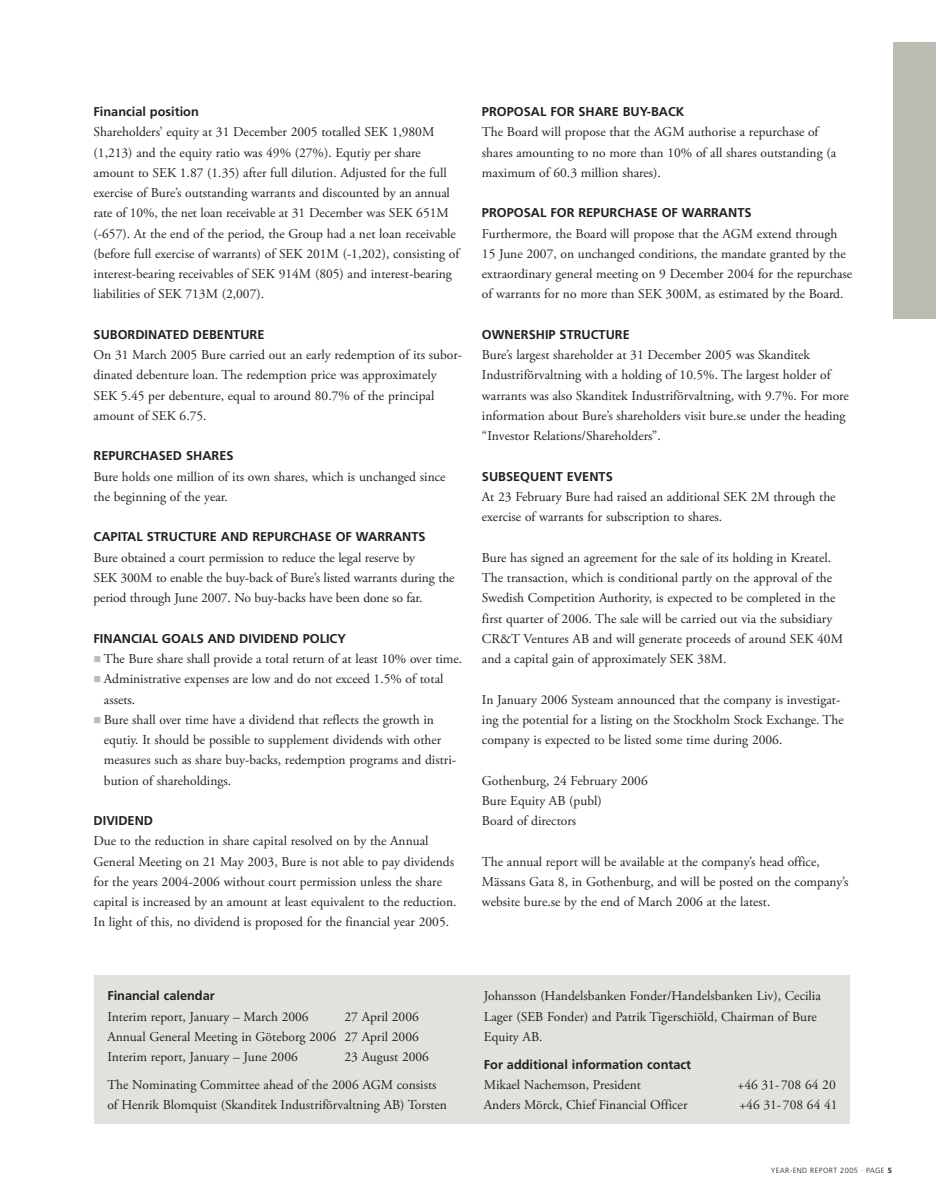
<style>
.page{position:relative;width:936px;height:1191px;background:#fff}
.page>*{position:absolute;margin:0;border:0;box-sizing:border-box;transform-origin:0 0}
.t1{font:13.5px/20.2px "Adobe Garamond Pro";color:#231f20}
.t2{font:700 12.75px "Frutiger";color:#231f20}
.t3{font:300 7.5px "Frutiger";letter-spacing:.05em;color:#231f20}
.s1{color:#bcbcb1}
.s2{font-weight:700}
</style>
<div class="page">
<div style="left:893px;top:43px;width:42px;height:276px;background:#bcbcb1"></div>
<div style="left:95px;top:975px;width:754px;height:148px;background:#e2e2dd"></div>
<p class="t2" style="left:94px;top:104px;width:107px">Financial position</p>
<p class="t1" style="left:94px;top:122px;width:367px">Shareholders’ equity at 31 December 2005 totalled SEK 1,980M (1,213) and the equity ratio was 49% (27%). Equtiy per share amount to SEK 1.87 (1.35) after full dilution. Adjusted for the full exercise of Bure’s outstanding warrants and discounted by an annual rate of 10%, the net loan receivable at 31 December was SEK 651M (-657). At the end of the period, the Group had a net loan receivable (before full exercise of warrants) of SEK 201M (-1,202), consisting of interest-bearing receivables of SEK 914M (805) and interest-bearing liabilities of SEK 713M (2,007).</p>
<p class="t2" style="left:94px;top:327px;width:172px">SUBORDINATED DEBENTURE</p>
<p class="t1" style="left:94px;top:345px;width:370px">On 31 March 2005 Bure carried out an early redemption of its subor&shy;dinated debenture loan. The redemption price was approximately SEK 5.45 per debenture, equal to around 80.7% of the principal amount of SEK 6.75.</p>
<p class="t2" style="left:94px;top:448px;width:141px">REPURCHASED SHARES</p>
<p class="t1" style="left:94px;top:467px;width:353px">Bure holds one million of its own shares, which is unchanged since the beginning of the year.</p>
<p class="t2" style="left:94px;top:529px;width:333px">CAPITAL STRUCTURE AND REPURCHASE OF WARRANTS</p>
<p class="t1" style="left:94px;top:548px;width:362px">Bure obtained a court permission to reduce the legal reserve by<br>SEK 300M to enable the buy-back of Bure’s listed warrants during the period through June 2007. No buy-backs have been done so far.</p>
<p class="t2" style="left:94px;top:631px;width:254px">FINANCIAL GOALS AND DIVIDEND POLICY</p>
<p class="t1" style="left:94px;top:649px;width:370px"><span class="s1">■</span> The Bure share shall provide a total return of at least 10% over time.</p>
<p class="t1" style="left:104px;top:669px;width:341px;text-indent:-10px"><span class="s1">■</span> Administrative expenses are low and do not exceed 1.5% of total assets.</p>
<p class="t1" style="left:104px;top:710px;width:354px;text-indent:-10px"><span class="s1">■</span> Bure shall over time have a dividend that reflects the growth in equtiy. It should be possible to supplement dividends with other measures such as share buy-backs, redemption programs and distri&shy;bution of shareholdings.</p>
<p class="t2" style="left:94px;top:813px;width:61px">DIVIDEND</p>
<p class="t1" style="left:94px;top:831px;width:364px">Due to the reduction in share capital resolved on by the Annual General Meeting on 21 May 2003, Bure is not able to pay dividends for the years 2004-2006 without court permission unless the share capital is increased by an amount at least equivalent to the reduction.<br>In light of this, no dividend is proposed for the financial year 2005.</p>
<p class="t2" style="left:482px;top:104px;width:204px">PROPOSAL FOR SHARE BUY-BACK</p>
<p class="t1" style="left:482px;top:122px;width:356px">The Board will propose that the AGM authorise a repurchase of shares amounting to no more than 10% of all shares outstanding (a maximum of 60.3 million shares).</p>
<p class="t2" style="left:482px;top:205px;width:271px">PROPOSAL FOR REPURCHASE OF WARRANTS</p>
<p class="t1" style="left:482px;top:224px;width:372px">Furthermore, the Board will propose that the AGM extend through 15 June 2007, on unchanged conditions, the mandate granted by the extraordinary general meeting on 9 December 2004 for the repurchase of warrants for no more than SEK 300M, as estimated by the Board.</p>
<p class="t2" style="left:482px;top:327px;width:149px">OWNERSHIP STRUCTURE</p>
<p class="t1" style="left:482px;top:345px;width:368px">Bure’s largest shareholder at 31 December 2005 was Skanditek Industri förvaltning with a holding of 10.5%. The largest holder of warrants was also Skanditek Industriförvaltning, with 9.7%. For more information about Bure’s shareholders visit bure.se under the heading “Investor Relations/Shareholders”.</p>
<p class="t2" style="left:482px;top:469px;width:132px">SUBSEQUENT EVENTS</p>
<p class="t1" style="left:482px;top:487px;width:355px">At 23 February Bure had raised an additional SEK 2M through the exercise of warrants for subscription to shares.</p>
<p class="t1" style="left:482px;top:548px;width:362px">Bure has signed an agreement for the sale of its holding in Kreatel.<br>The transaction, which is conditional partly on the approval of the Swedish Competition Authority, is expected to be completed in the first quarter of 2006. The sale will be carried out via the subsidiary CR&amp;T Ventures AB and will generate proceeds of around SEK 40M and a capital gain of approximately SEK 38M.</p>
<p class="t1" style="left:482px;top:689px;width:363px">In January 2006 Systeam announced that the company is investigat&shy;ing the potential for a listing on the Stockholm Stock Exchange. The company is expected to be listed some time during 2006.</p>
<p class="t1" style="left:482px;top:770px;width:167px">Gothenburg, 24 February 2006<br>Bure Equity AB (publ)<br>Board of directors</p>
<p class="t1" style="left:482px;top:851px;width:368px">The annual report will be available at the company’s head office,<br>Mässans Gata 8, in Gothenburg, and will be posted on the company’s website bure.se by the end of March 2006 at the latest.</p>
<p class="t2" style="left:107px;top:988px;width:109px">Financial calendar</p>
<p class="t1" style="left:107px;top:1006px;width:203px">Interim report, January – March 2006</p>
<p class="t1" style="left:107px;top:1006px;width:313px;text-align:justify;text-indent:237px">27 April 2006<br>Annual General Meeting in Göteborg 2006 27 April 2006<br>Interim report, January – June 2006</p>
<p class="t1" style="left:107px;top:1043px;width:331px;line-height:27.8px;text-indent:237px">23 August 2006<br>The Nominating Committee ahead of the 2006 AGM consists</p>
<p class="t1" style="left:107px;top:1095px;width:341px">of Henrik Blomquist (Skanditek Industriförvaltning AB) Torsten</p>
<p class="t1" style="left:484px;top:986px;width:338px">Johansson (Handelsbanken Fonder/Handelsbanken Liv), Cecilia<br>Lager (SEB Fonder) and Patrik Tigerschiöld, Chairman of Bure<br>Equity AB.</p>
<p class="t2" style="left:484px;top:1056px;width:209px">For additional information contact</p>
<p class="t1" style="left:484px;top:1075px;width:158px">Mikael Nachemson, President</p>
<p class="t1" style="left:737px;top:1075px;width:100px">+46 31- 708 64 20</p>
<p class="t1" style="left:484px;top:1095px;width:205px">Anders Mörck, Chief Financial Officer</p>
<p class="t1" style="left:739px;top:1095px;width:100px">+46 31- 708 64 41</p>
<p class="t3" style="left:770px;top:1165px;width:123px">YEAR-END REPORT 2005 · PAGE <span class="s2">5</span></p>
</div>
